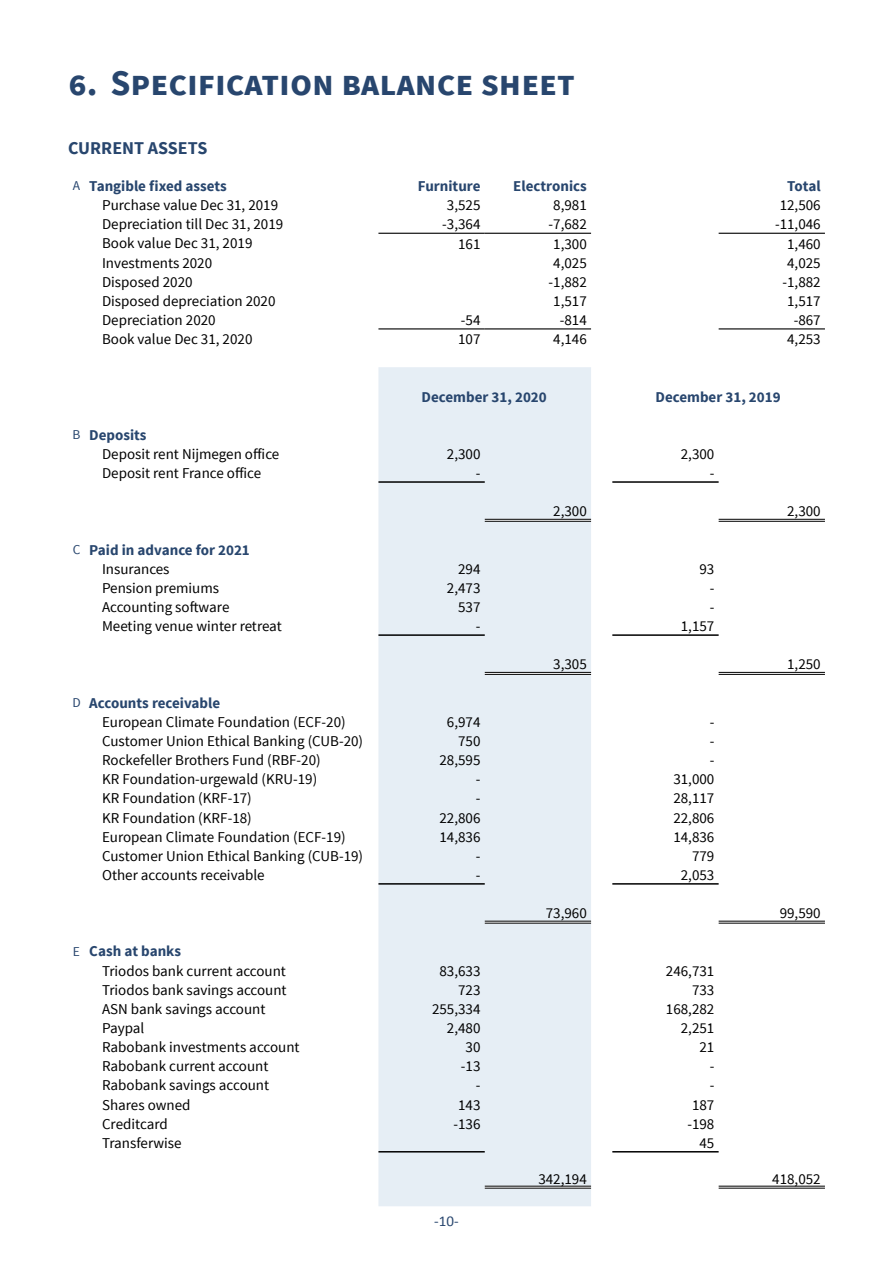
<style>
.page{position:relative;width:893px;height:1263px;background:#fff}
.page>*{position:absolute;margin:0;border:0;box-sizing:border-box;transform-origin:0 0}
.t1{font:700 36px "Source Sans Pro";color:#28466e}
.t2{font:700 18px "Source Sans Pro";color:#28466e}
.t3{font:15px/19.2px "Source Sans Pro";color:#000}
.t4{font:700 15px/19.2px "Source Sans Pro";color:#28466e}
.t5{font:15px "Calibri";color:#28466e}
.s1{font-weight:400;font-size:13.5px}
.s2{font-size:13.5px;color:#28466e}
.s3{font-weight:700;color:#28466e}
.s4{font-weight:400;color:#000}
</style>
<div class="page">
<div style="left:378px;top:367px;width:213px;height:839px;background:#e6eef5"></div>
<hr style="left:485px;top:519px;width:106px;height:3px;background:#fff">
<hr style="left:485px;top:672px;width:106px;height:3px;background:#fff">
<hr style="left:485px;top:921px;width:106px;height:3px;background:#fff">
<hr style="left:485px;top:1186px;width:106px;height:3px;background:#fff">
<hr style="left:378px;top:233px;width:107px;height:1px;background:#000">
<hr style="left:485px;top:233px;width:106px;height:1px;background:#000">
<hr style="left:719px;top:233px;width:106px;height:1px;background:#000">
<hr style="left:378px;top:328px;width:107px;height:1px;background:#000">
<hr style="left:485px;top:328px;width:106px;height:1px;background:#000">
<hr style="left:719px;top:328px;width:106px;height:1px;background:#000">
<hr style="left:378px;top:481px;width:107px;height:2px;background:#000">
<hr style="left:612px;top:481px;width:107px;height:2px;background:#000">
<hr style="left:485px;top:519px;width:106px;height:1px;background:#000">
<hr style="left:485px;top:521px;width:106px;height:1px;background:#000">
<hr style="left:719px;top:519px;width:106px;height:1px;background:#000">
<hr style="left:719px;top:521px;width:106px;height:1px;background:#000">
<hr style="left:378px;top:634px;width:107px;height:2px;background:#000">
<hr style="left:612px;top:634px;width:107px;height:2px;background:#000">
<hr style="left:485px;top:672px;width:106px;height:1px;background:#000">
<hr style="left:485px;top:674px;width:106px;height:1px;background:#000">
<hr style="left:719px;top:672px;width:106px;height:1px;background:#000">
<hr style="left:719px;top:674px;width:106px;height:1px;background:#000">
<hr style="left:378px;top:883px;width:107px;height:2px;background:#000">
<hr style="left:612px;top:883px;width:107px;height:2px;background:#000">
<hr style="left:485px;top:921px;width:106px;height:1px;background:#000">
<hr style="left:485px;top:923px;width:106px;height:1px;background:#000">
<hr style="left:719px;top:921px;width:106px;height:1px;background:#000">
<hr style="left:719px;top:923px;width:106px;height:1px;background:#000">
<hr style="left:378px;top:1151px;width:107px;height:1px;background:#000">
<hr style="left:612px;top:1151px;width:107px;height:1px;background:#000">
<hr style="left:485px;top:1186px;width:106px;height:1px;background:#000">
<hr style="left:485px;top:1188px;width:106px;height:1px;background:#000">
<hr style="left:719px;top:1186px;width:106px;height:1px;background:#000">
<hr style="left:719px;top:1188px;width:106px;height:1px;background:#000">
<h1 class="t1" style="left:68px;top:60px;width:508px">6. Specification balance sheet</h1>
<p class="t2" style="left:68px;top:136px;width:141px">CURRENT ASSETS</p>
<p class="t4" style="left:73px;top:177px;width:155px"><span class="s1">A</span> Tangible fixed assets</p>
<p class="t4" style="left:418px;top:177px;width:64px">Furniture</p>
<p class="t4" style="left:513px;top:177px;width:75px">Electronics</p>
<p class="t4" style="left:787px;top:177px;width:35px">Total</p>
<p class="t3" style="left:102px;top:196px;width:178px">Purchase value Dec 31, 2019</p>
<p class="t3" style="left:447px;top:196px;width:35px">3,525</p>
<p class="t3" style="left:553px;top:196px;width:35px">8,981</p>
<p class="t3" style="left:780px;top:196px;width:43px">12,506</p>
<p class="t3" style="left:102px;top:215px;width:183px">Depreciation till Dec 31, 2019</p>
<p class="t3" style="left:442px;top:215px;width:40px">-3,364</p>
<p class="t3" style="left:549px;top:215px;width:40px">-7,682</p>
<p class="t3" style="left:775px;top:215px;width:47px">-11,046</p>
<p class="t3" style="left:102px;top:234px;width:152px">Book value Dec 31, 2019</p>
<p class="t3" style="left:458px;top:234px;width:24px">161</p>
<p class="t3" style="left:553px;top:234px;width:35px">1,300</p>
<p class="t3" style="left:787px;top:234px;width:35px">1,460</p>
<p class="t3" style="left:102px;top:253px;width:112px">Investments 2020</p>
<p class="t3" style="left:553px;top:253px;width:35px">4,025</p>
<p class="t3" style="left:787px;top:253px;width:35px">4,025</p>
<p class="t3" style="left:102px;top:272px;width:92px">Disposed 2020</p>
<p class="t3" style="left:549px;top:272px;width:40px">-1,882</p>
<p class="t3" style="left:782px;top:272px;width:40px">-1,882</p>
<p class="t3" style="left:102px;top:292px;width:175px">Disposed depreciation 2020</p>
<p class="t3" style="left:553px;top:292px;width:35px">1,517</p>
<p class="t3" style="left:787px;top:292px;width:35px">1,517</p>
<p class="t3" style="left:102px;top:311px;width:115px">Depreciation 2020</p>
<p class="t3" style="left:461px;top:310px;width:21px">-54</p>
<p class="t3" style="left:560px;top:310px;width:29px">-814</p>
<p class="t3" style="left:794px;top:310px;width:29px">-867</p>
<p class="t3" style="left:102px;top:330px;width:152px">Book value Dec 31, 2020</p>
<p class="t3" style="left:458px;top:330px;width:24px">107</p>
<p class="t3" style="left:553px;top:330px;width:35px">4,146</p>
<p class="t3" style="left:787px;top:330px;width:35px">4,253</p>
<p class="t3" style="left:102px;top:425px;width:179px;text-indent:-29px"><span class="s2">B</span> <span class="s3">Deposits<br></span>Deposit rent Nijmegen office</p>
<p class="t4" style="left:422px;top:387px;width:127px">December 31, 2020</p>
<p class="t4" style="left:655px;top:387px;width:127px">December 31, 2019</p>
<p class="t3" style="left:447px;top:445px;width:35px">2,300</p>
<p class="t3" style="left:681px;top:445px;width:35px">2,300</p>
<p class="t3" style="left:102px;top:464px;width:161px">Deposit rent France office</p>
<p class="t3" style="left:476px;top:463px;width:6px">-</p>
<p class="t3" style="left:710px;top:463px;width:6px">-</p>
<p class="t3" style="left:553px;top:501px;width:35px">2,300</p>
<p class="t3" style="left:787px;top:501px;width:35px">2,300</p>
<p class="t4" style="left:102px;top:541px;width:149px;text-indent:-29px"><span class="s1">C</span> Paid in advance for 2021<br><span class="s4">Insurances</span></p>
<p class="t3" style="left:458px;top:559px;width:24px">294</p>
<p class="t3" style="left:699px;top:559px;width:16px">93</p>
<p class="t3" style="left:102px;top:579px;width:119px">Pension premiums</p>
<p class="t3" style="left:447px;top:579px;width:35px">2,473</p>
<p class="t3" style="left:710px;top:579px;width:6px">-</p>
<p class="t3" style="left:102px;top:598px;width:129px">Accounting software</p>
<p class="t3" style="left:458px;top:598px;width:24px">537</p>
<p class="t3" style="left:710px;top:598px;width:6px">-</p>
<p class="t3" style="left:102px;top:617px;width:181px">Meeting venue winter retreat</p>
<p class="t3" style="left:476px;top:616px;width:6px">-</p>
<p class="t3" style="left:681px;top:616px;width:35px">1,157</p>
<p class="t3" style="left:553px;top:654px;width:35px">3,305</p>
<p class="t3" style="left:787px;top:654px;width:35px">1,250</p>
<p class="t3" style="left:102px;top:693px;width:245px;text-indent:-30px"><span class="s2">D</span> <span class="s3">Accounts receivable<br></span>European Climate Foundation (ECF-20)</p>
<p class="t3" style="left:447px;top:712px;width:35px">6,974</p>
<p class="t3" style="left:710px;top:712px;width:6px">-</p>
<p class="t3" style="left:102px;top:732px;width:263px">Customer Union Ethical Banking (CUB-20)</p>
<p class="t3" style="left:458px;top:732px;width:24px">750</p>
<p class="t3" style="left:710px;top:732px;width:6px">-</p>
<p class="t3" style="left:102px;top:751px;width:220px">Rockefeller Brothers Fund (RBF-20)</p>
<p class="t3" style="left:439px;top:751px;width:43px">28,595</p>
<p class="t3" style="left:710px;top:751px;width:6px">-</p>
<p class="t3" style="left:102px;top:770px;width:217px">KR Foundation-urgewald (KRU-19)</p>
<p class="t3" style="left:476px;top:770px;width:6px">-</p>
<p class="t3" style="left:673px;top:770px;width:43px">31,000</p>
<p class="t3" style="left:102px;top:789px;width:151px">KR Foundation (KRF-17)</p>
<p class="t3" style="left:476px;top:789px;width:6px">-</p>
<p class="t3" style="left:673px;top:789px;width:43px">28,117</p>
<p class="t3" style="left:102px;top:808px;width:151px">KR Foundation (KRF-18)</p>
<p class="t3" style="left:439px;top:808px;width:43px">22,806</p>
<p class="t3" style="left:673px;top:808px;width:43px">22,806</p>
<p class="t3" style="left:102px;top:827px;width:245px">European Climate Foundation (ECF-19)</p>
<p class="t3" style="left:439px;top:827px;width:43px">14,836</p>
<p class="t3" style="left:673px;top:827px;width:43px">14,836</p>
<p class="t3" style="left:102px;top:846px;width:263px">Customer Union Ethical Banking (CUB-19)</p>
<p class="t3" style="left:476px;top:846px;width:6px">-</p>
<p class="t3" style="left:692px;top:846px;width:24px">779</p>
<p class="t3" style="left:102px;top:866px;width:164px">Other accounts receivable</p>
<p class="t3" style="left:476px;top:865px;width:6px">-</p>
<p class="t3" style="left:681px;top:865px;width:35px">2,053</p>
<p class="t3" style="left:546px;top:903px;width:43px">73,960</p>
<p class="t3" style="left:780px;top:903px;width:43px">99,590</p>
<p class="t3" style="left:102px;top:942px;width:185px;text-indent:-29px"><span class="s2">E</span> <span class="s3">Cash at banks<br></span>Triodos bank current account</p>
<p class="t3" style="left:439px;top:961px;width:43px">83,633</p>
<p class="t3" style="left:666px;top:961px;width:50px">246,731</p>
<p class="t3" style="left:102px;top:980px;width:186px">Triodos bank savings account</p>
<p class="t3" style="left:458px;top:980px;width:24px">723</p>
<p class="t3" style="left:692px;top:980px;width:24px">733</p>
<p class="t3" style="left:102px;top:999px;width:165px">ASN bank savings account</p>
<p class="t3" style="left:432px;top:999px;width:50px">255,334</p>
<p class="t3" style="left:666px;top:999px;width:50px">168,282</p>
<p class="t3" style="left:102px;top:1019px;width:44px">Paypal</p>
<p class="t3" style="left:447px;top:1019px;width:35px">2,480</p>
<p class="t3" style="left:681px;top:1019px;width:35px">2,251</p>
<p class="t3" style="left:102px;top:1038px;width:199px">Rabobank investments account</p>
<p class="t3" style="left:466px;top:1038px;width:16px">30</p>
<p class="t3" style="left:699px;top:1038px;width:16px">21</p>
<p class="t3" style="left:102px;top:1057px;width:168px">Rabobank current account</p>
<p class="t3" style="left:461px;top:1057px;width:21px">-13</p>
<p class="t3" style="left:710px;top:1057px;width:6px">-</p>
<p class="t3" style="left:102px;top:1076px;width:169px">Rabobank savings account</p>
<p class="t3" style="left:476px;top:1076px;width:6px">-</p>
<p class="t3" style="left:710px;top:1076px;width:6px">-</p>
<p class="t3" style="left:102px;top:1095px;width:90px">Shares owned</p>
<p class="t3" style="left:458px;top:1095px;width:24px">143</p>
<p class="t3" style="left:692px;top:1095px;width:24px">187</p>
<p class="t3" style="left:102px;top:1114px;width:67px">Creditcard</p>
<p class="t3" style="left:453px;top:1114px;width:29px">-136</p>
<p class="t3" style="left:687px;top:1114px;width:29px">-198</p>
<p class="t3" style="left:102px;top:1133px;width:81px">Transferwise</p>
<p class="t3" style="left:699px;top:1133px;width:16px">45</p>
<p class="t3" style="left:538px;top:1170px;width:50px">342,194</p>
<p class="t3" style="left:772px;top:1170px;width:50px">418,052</p>
<p class="t5" style="left:434px;top:1212px;width:26px">-10-</p>
</div>
